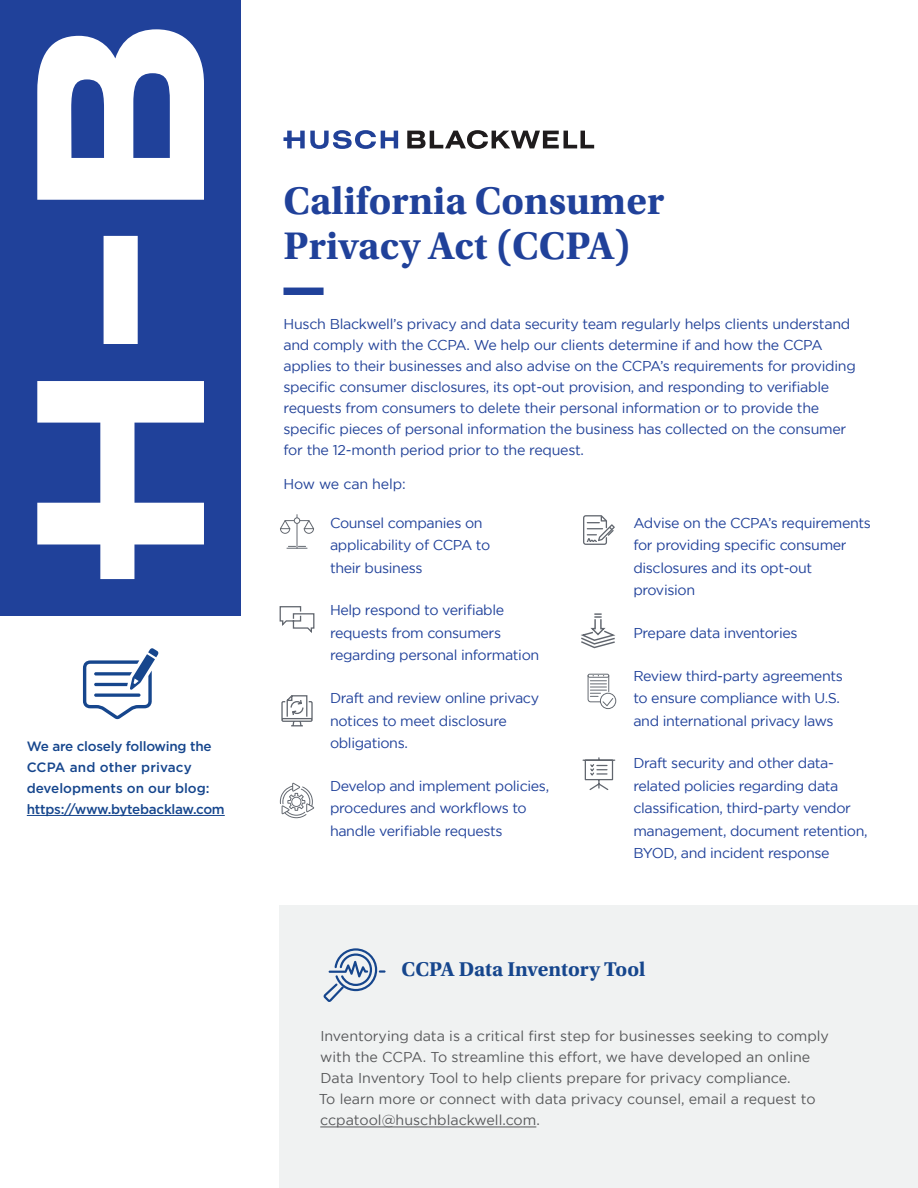
<style>
.page{position:relative;width:918px;height:1188px;background:#fff}
.page>*{position:absolute;margin:0;border:0;box-sizing:border-box;transform-origin:0 0}
.t1{font:700 40.5px/45px "Utopia Std";color:#20419a}
.t2{font:700 21px "Utopia Std";color:#16468d}
.t3{font:14.25px/22.5px "Gotham";letter-spacing:-.025em;color:#20419a}
.t4{font:14.25px/21px "Gotham";letter-spacing:-.02em;color:#214198}
.t5{font:14.25px/21px "Gotham";color:#57585a}
.t6{font:500 13.5px/21px "Gotham";letter-spacing:-.02em;color:#16468d}
</style>
<div class="page">
<div style="left:280px;top:905px;width:638px;height:283px;background:#f0f2f2"></div>
<svg style="left:283px;top:130px;width:115px;height:19px"></svg>
<svg style="left:407px;top:130px;width:187px;height:19px"></svg>
<hr style="left:588px;top:674px;width:21px;height:4px;background:#93979c;border-radius:2px">
<svg style="left:588px;top:675px;width:28px;height:34px"></svg>
<svg style="left:280px;top:514px;width:34px;height:35px"></svg>
<svg style="left:583px;top:515px;width:32px;height:30px"></svg>
<svg style="left:281px;top:695px;width:32px;height:32px"></svg>
<svg style="left:279px;top:606px;width:36px;height:27px"></svg>
<svg style="left:280px;top:783px;width:34px;height:35px"></svg>
<svg style="left:581px;top:613px;width:34px;height:36px"></svg>
<svg style="left:582px;top:757px;width:34px;height:33px"></svg>
<hr style="left:320px;top:1127px;width:216px;height:1px;background:#57585a">
<div style="left:0;top:0;width:241px;height:616px;background:#20419a"></div>
<svg style="left:37px;top:381px;width:167px;height:198px"></svg>
<div style="left:104px;top:236px;width:34px;height:108px;background:#fff"></div>
<svg style="left:37px;top:29px;width:167px;height:171px"></svg>
<svg style="left:323px;top:948px;width:63px;height:54px"></svg>
<div style="left:284px;top:288px;width:40px;height:7px;background:#20419a"></div>
<hr style="left:27px;top:815px;width:198px;height:1px;background:#16468d">
<svg style="left:83px;top:648px;width:76px;height:71px"></svg>
<p class="t6" style="left:27px;top:735px;width:199px">We are closely following the<br>CCPA and other privacy developments on our blog: https://www.bytebacklaw.com</p>
<h1 class="t1" style="left:284px;top:178px;width:382px">California Consumer<br>Privacy Act (CCPA)</h1>
<p class="t4" style="left:284px;top:313px;width:574px">Husch Blackwell’s privacy and data security team regularly helps clients understand and comply with the CCPA. We help our clients determine if and how the CCPA applies to their businesses and also advise on the CCPA’s requirements for providing specific consumer disclosures, its opt-out provision, and responding to verifiable requests from consumers to delete their personal information or to provide the specific pieces of personal information the business has collected on the consumer for the 12-month period prior to the request.</p>
<p class="t4" style="left:284px;top:474px;width:124px">How we can help:</p>
<p class="t3" style="left:330px;top:511px;width:162px">Counsel companies on applicability of CCPA to their business</p>
<p class="t3" style="left:330px;top:599px;width:211px">Help respond to verifiable requests from consumers regarding personal information</p>
<p class="t3" style="left:330px;top:687px;width:211px">Draft and review online privacy notices to meet disclosure obligations.</p>
<p class="t3" style="left:330px;top:774px;width:221px">Develop and implement policies, procedures and workflows to handle verifiable requests</p>
<p class="t3" style="left:633px;top:511px;width:239px">Advise on the CCPA’s requirements for providing specific consumer disclosures and its opt-out provision</p>
<p class="t3" style="left:633px;top:621px;width:166px">Prepare data inventories</p>
<p class="t3" style="left:633px;top:664px;width:211px">Review third-party agreements to ensure compliance with U.S. and international privacy laws</p>
<p class="t3" style="left:633px;top:752px;width:236px">Draft security and other data&shy;related policies regarding data classification, third-party vendor management, document retention,<br>BYOD, and incident response</p>
<h2 class="t2" style="left:402px;top:957px;width:245px">CCPA Data Inventory Tool</h2>
<p class="t5" style="left:319px;top:1025px;width:512px">Inventorying data is a critical first step for businesses seeking to comply with the CCPA. To streamline this effort, we have developed an online Data Inventory Tool to help clients prepare for privacy compliance.<br>To learn more or connect with data privacy counsel, email a request to ccpatool@huschblackwell.com.</p>
</div>
